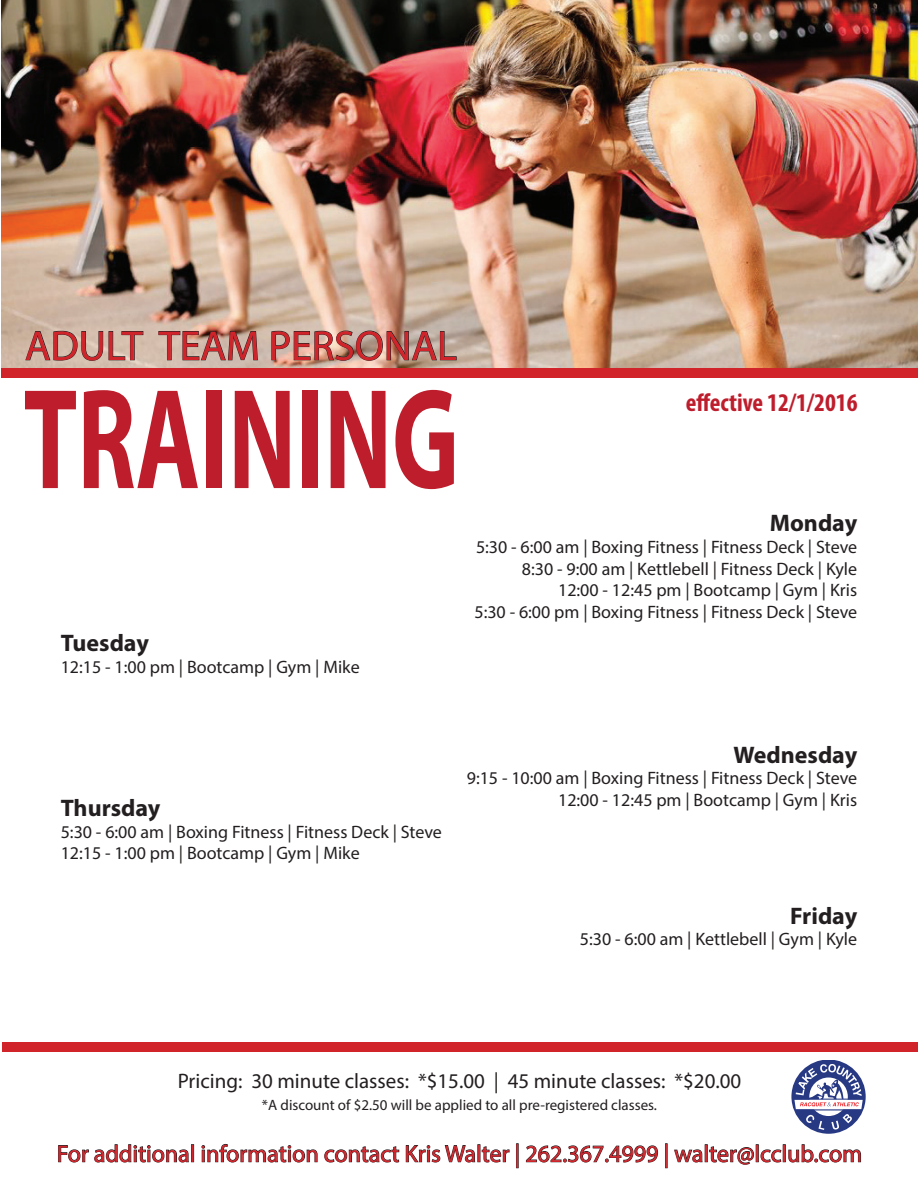
<style>
.page{position:relative;width:918px;height:1188px;background:#fff}
.page>*{position:absolute;margin:0;border:0;box-sizing:border-box;transform-origin:0 0}
.t1{font:700 144.15px "Myriad Pro";color:#be1d2c;scale:.68 1}
.t2{font:42px "Myriad Pro";color:#d1232a}
.t3{font:700 condensed 25.5px "Myriad Pro";color:#be1d2c}
.t4{font:24px "Myriad Pro";color:#d1232a}
.t5{font:700 24px "Myriad Pro";color:#231f20}
.t6{font:21px "Myriad Pro";color:#231f20}
.t7{font:18px/21.6px "Myriad Pro";color:#231f20;text-align:right}
.t8{font:15px "Myriad Pro";color:#231f20}
</style>
<div class="page">
<img style="left:1px;top:1px;width:917px;height:367px">
<div style="left:1px;top:368px;width:917px;height:10px;background:#d1232a"></div>
<div style="left:2px;top:1042px;width:916px;height:10px;background:#d1232a"></div>
<svg style="left:58px;top:1144px;width:131px;height:19px"></svg>
<div style="left:191px;top:1144px;width:3px;height:18px;border:1px solid #231f20"></div>
<svg style="left:202px;top:1144px;width:116px;height:19px"></svg>
<svg style="left:324px;top:1146px;width:76px;height:17px"></svg>
<svg style="left:406px;top:1144px;width:104px;height:19px"></svg>
<div style="left:516px;top:1143px;width:3px;height:25px;border:1px solid #231f20"></div>
<svg style="left:525px;top:1145px;width:133px;height:18px"></svg>
<div style="left:665px;top:1143px;width:3px;height:25px;border:1px solid #231f20"></div>
<svg style="left:674px;top:1149px;width:29px;height:14px"></svg>
<div style="left:705px;top:1144px;width:3px;height:18px;border:1px solid #231f20"></div>
<svg style="left:709px;top:1146px;width:45px;height:19px"></svg>
<div style="left:756px;top:1144px;width:3px;height:18px;border:1px solid #231f20"></div>
<svg style="left:760px;top:1149px;width:22px;height:14px"></svg>
<div style="left:783px;top:1144px;width:3px;height:18px;border:1px solid #231f20"></div>
<div style="left:791px;top:1060px;width:75px;height:74px;background:#283984;border-radius:50%"></div>
<svg style="left:788px;top:1064px;width:75px;height:99px"></svg>
<svg style="left:25px;top:331px;width:119px;height:30px;background:#b5a294"></svg>
<svg style="left:158px;top:331px;width:100px;height:30px;background:#a99488"></svg>
<svg style="left:271px;top:330px;width:186px;height:31px;background:#ab9285"></svg>
<p class="t2" style="left:25px;top:320px;width:434px">ADULT TEAM PERSONAL</p>
<h1 class="t1" style="left:24px;top:346px;width:642px">TRAINING</h1>
<p class="t5" style="left:61px;top:627px;width:90px">Tuesday</p>
<p class="t7" style="left:61px;top:656px;width:301px">12:15 - 1:00 pm | Bootcamp | Gym | Mike</p>
<p class="t3" style="left:686px;top:386px;width:173px">effective 12/1/2016</p>
<p class="t5" style="left:770px;top:508px;width:89px">Monday</p>
<p class="t7" style="left:476px;top:536px;width:383px">5:30 - 6:00 am | Boxing Fitness | Fitness Deck | Steve<br>8:30 - 9:00 am | Kettlebell | Fitness Deck | Kyle</p>
<p class="t7" style="left:558px;top:579px;width:301px">12:00 - 12:45 pm | Bootcamp | Gym | Kris</p>
<p class="t7" style="left:474px;top:601px;width:384px">5:30 - 6:00 pm | Boxing Fitness | Fitness Deck | Steve</p>
<p class="t5" style="left:61px;top:793px;width:101px">Thursday</p>
<p class="t7" style="left:61px;top:821px;width:383px">5:30 - 6:00 am | Boxing Fitness | Fitness Deck | Steve</p>
<p class="t7" style="left:61px;top:842px;width:301px">12:15 - 1:00 pm | Bootcamp | Gym | Mike</p>
<p class="t5" style="left:734px;top:739px;width:125px">Wednesday</p>
<p class="t7" style="left:467px;top:767px;width:392px">9:15 - 10:00 am | Boxing Fitness | Fitness Deck | Steve</p>
<p class="t7" style="left:558px;top:789px;width:301px">12:00 - 12:45 pm | Bootcamp | Gym | Kris</p>
<p class="t5" style="left:790px;top:900px;width:69px">Friday</p>
<p class="t7" style="left:580px;top:928px;width:279px">5:30 - 6:00 am | Kettlebell | Gym | Kyle</p>
<p class="t6" style="left:178px;top:1068px;width:565px">Pricing: 30 minute classes: *$15.00 | 45 minute classes: *$20.00</p>
<p class="t8" style="left:262px;top:1096px;width:397px">*A discount of $2.50 will be applied to all pre-registered classes.</p>
<p class="t4" style="left:57px;top:1139px;width:807px">For additional information contact Kris Walter | 262.367.4999 | walter@lcclub.com</p>
</div>
